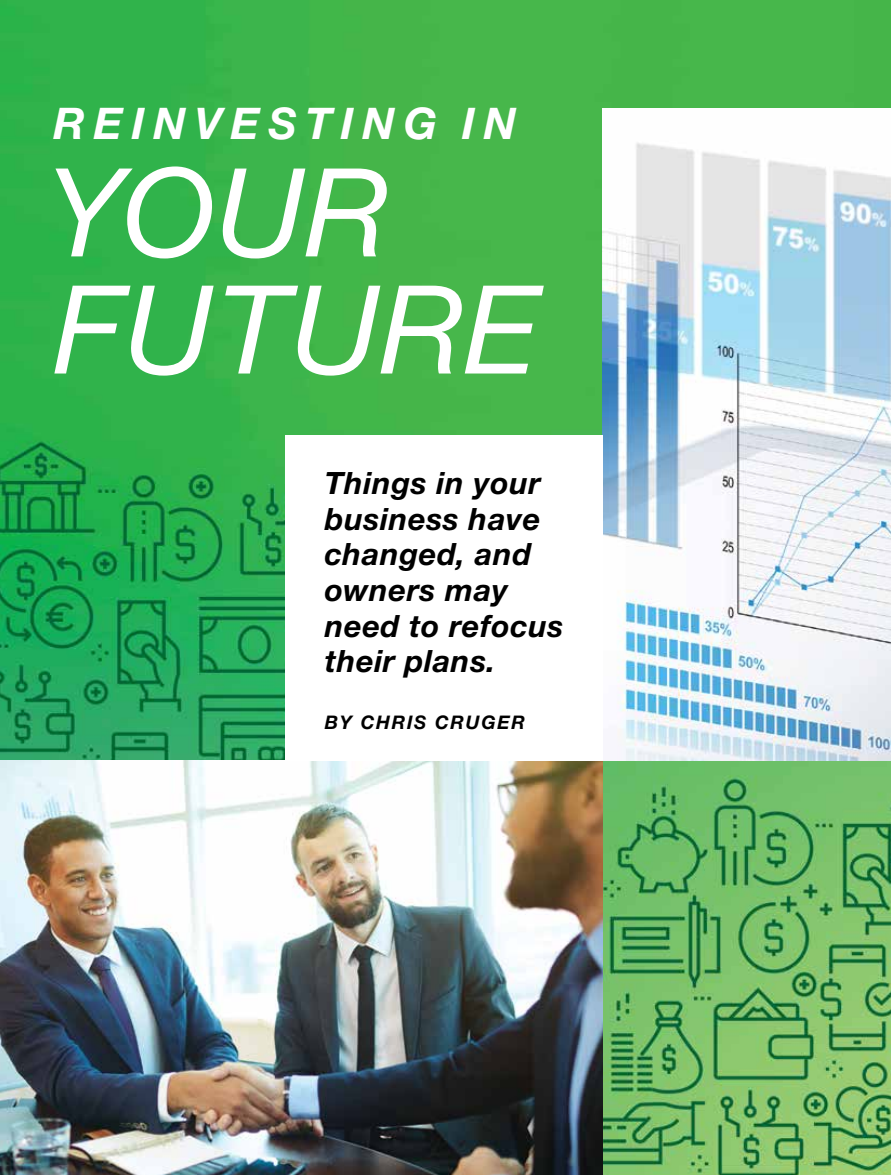
<style>
.page{position:relative;width:891px;height:1175px;background:#fff}
.page>*{position:absolute;margin:0;border:0;box-sizing:border-box;transform-origin:0 0}
.t1{font:italic 123px/117px "Helvetica Neue LT Std";color:#fff}
.t2{font:italic 700 43.65px "Helvetica Neue LT Std";letter-spacing:.2em;color:#fff}
.t3{font:italic 700 30.75px/35.5px "Helvetica Neue LT Std";letter-spacing:.02em;color:#000}
.t4{font:italic 700 18.75px "Helvetica Neue LT Std";letter-spacing:.09em;color:#000}
</style>
<div class="page">
<img style="left:0;top:0;width:891px;height:435px">
<img style="left:0;top:408px;width:299px;height:352px">
<img style="left:0;top:760px;width:891px;height:414px">
<img style="left:603px;top:108px;width:288px;height:652px">
<div style="left:285px;top:435px;width:318px;height:325px;background:#fff"></div>
<h2 class="t2" style="left:54px;top:97px;width:464px">REINVESTING IN</h2>
<h1 class="t1" style="left:47px;top:152px;width:493px">YOUR<br>FUTURE</h1>
<p class="t3" style="left:325px;top:465px;width:240px">Things in your business have changed, and owners may need to refocus their plans.</p>
<p class="t4" style="left:325px;top:711px;width:202px">BY CHRIS CRUGER</p>
</div>
